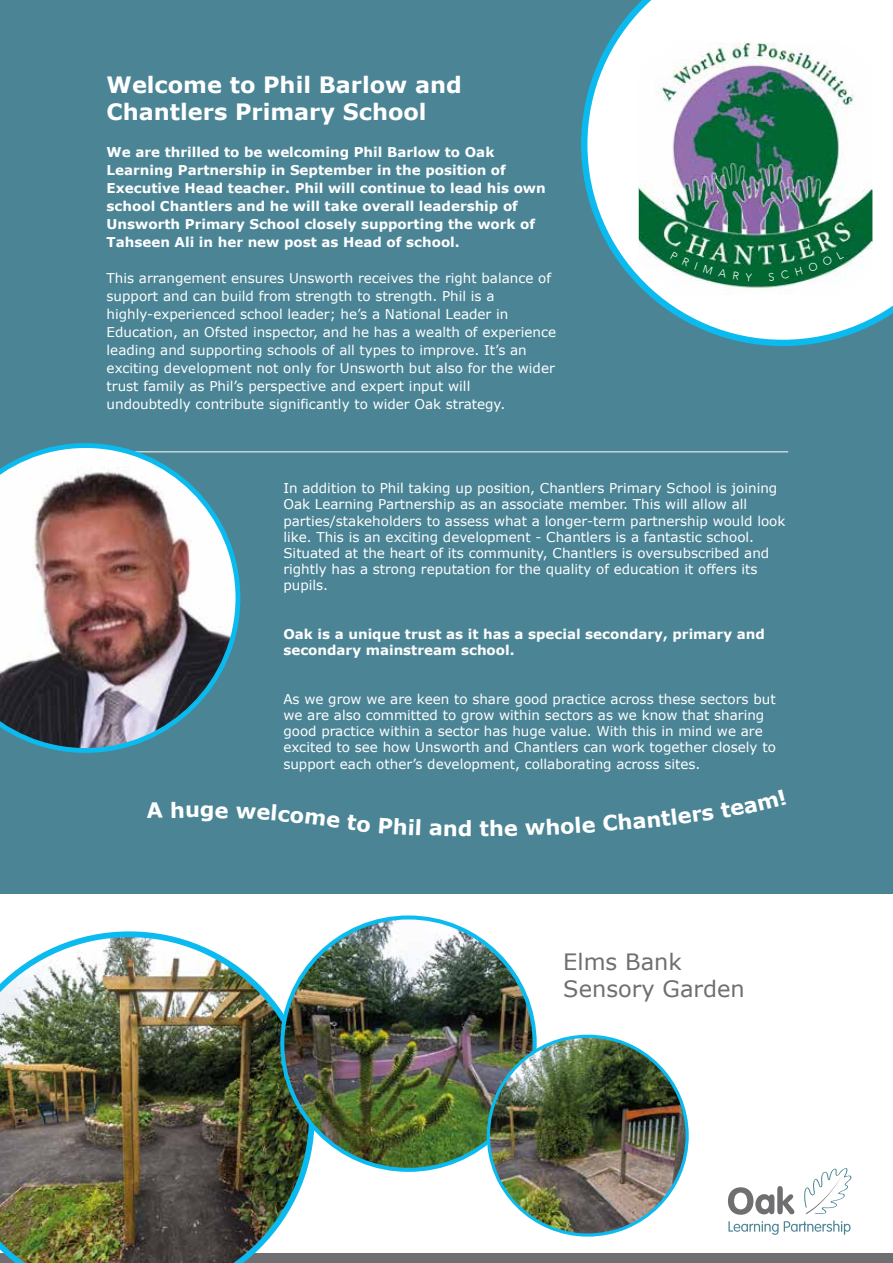
<style>
.page{position:relative;width:893px;height:1263px;background:#fff}
.page>*{position:absolute;margin:0;border:0;box-sizing:border-box;transform-origin:0 0}
.t1{font:700 22.5px/27px "Verdana";color:#fff}
.t2{font:22.5px/27px "Verdana";color:#6f6e70}
.t3{font:700 21px "Verdana";color:#fff}
.t4{font:13.5px/16.2px "Verdana";color:#fff}
.t5{font:700 13.5px/18px "Verdana";color:#fff}
</style>
<div class="page">
<div style="left:0;top:1253px;width:893px;height:10px;background:#6f6e70"></div>
<div style="left:0;top:0;width:893px;height:893px;background:#4a8495"></div>
<svg style="left:728px;top:1168px;width:124px;height:67px"></svg>
<svg style="left:581px;top:0;width:312px;height:346px"></svg>
<hr style="left:117px;top:451px;width:671px;height:1px;background:#fff">
<img style="left:0;top:443px;width:240px;height:310px">
<img style="left:639px;top:42px;width:233px;height:253px">
<img style="left:0;top:931px;width:315px;height:332px">
<img style="left:282px;top:917px;width:253px;height:253px;border-radius:126px">
<img style="left:488px;top:1036px;width:199px;height:199px;border-radius:99px">
<svg style="left:670px;top:252px;width:57px;height:26px"></svg>
<svg style="left:733px;top:272px;width:6px;height:8px"></svg>
<svg style="left:745px;top:273px;width:7px;height:8px"></svg>
<svg style="left:769px;top:272px;width:5px;height:9px"></svg>
<svg style="left:781px;top:270px;width:8px;height:9px"></svg>
<svg style="left:795px;top:250px;width:49px;height:26px"></svg>
<h1 class="t1" style="left:107px;top:72px;width:357px">Welcome to Phil Barlow and<br>Chantlers Primary School</h1>
<p class="t5" style="left:107px;top:144px;width:441px">We are thrilled to be welcoming Phil Barlow to Oak Learning Partnership in September in the position of Executive Head teacher. Phil will continue to lead his own school Chantlers and he will take overall leadership of Unsworth Primary School closely supporting the work of Tahseen Ali in her new post as Head of school.</p>
<p class="t4" style="left:107px;top:270px;width:451px;line-height:18px">This arrangement ensures Unsworth receives the right balance of support and can build from strength to strength. Phil is a highly-experienced school leader; he’s a National Leader in Education, an Ofsted inspector, and he has a wealth of experience leading and supporting schools of all types to improve. It’s an exciting development not only for Unsworth but also for the wider trust family as Phil’s perspective and expert input will undoubtedly contribute significantly to wider Oak strategy.</p>
<h2 class="t3" style="left:185px;top:796px;width:16px">u</h2>
<p class="t4" style="left:283px;top:480px;width:503px">In addition to Phil taking up position, Chantlers Primary School is joining Oak Learning Partnership as an associate member. This will allow all parties/stakeholders to assess what a longer-term partnership would look like. This is an exciting development - Chantlers is a fantastic school.<br>Situated at the heart of its community, Chantlers is oversubscribed and rightly has a strong reputation for the quality of education it offers its pupils.</p>
<p class="t5" style="left:283px;top:626px;width:483px;line-height:16.2px">Oak is a unique trust as it has a special secondary, primary and secondary mainstream school.</p>
<p class="t4" style="left:283px;top:691px;width:494px">As we grow we are keen to share good practice across these sectors but we are also committed to grow within sectors as we know that sharing good practice within a sector has huge value. With this in mind we are excited to see how Unsworth and Chantlers can work together closely to support each other’s development, collaborating across sites.</p>
<h2 class="t3" style="left:458px;top:815px;width:33px">d t</h2>
<h1 class="t2" style="left:563px;top:949px;width:183px">Elms Bank<br>Sensory Garden</h1>
</div>
